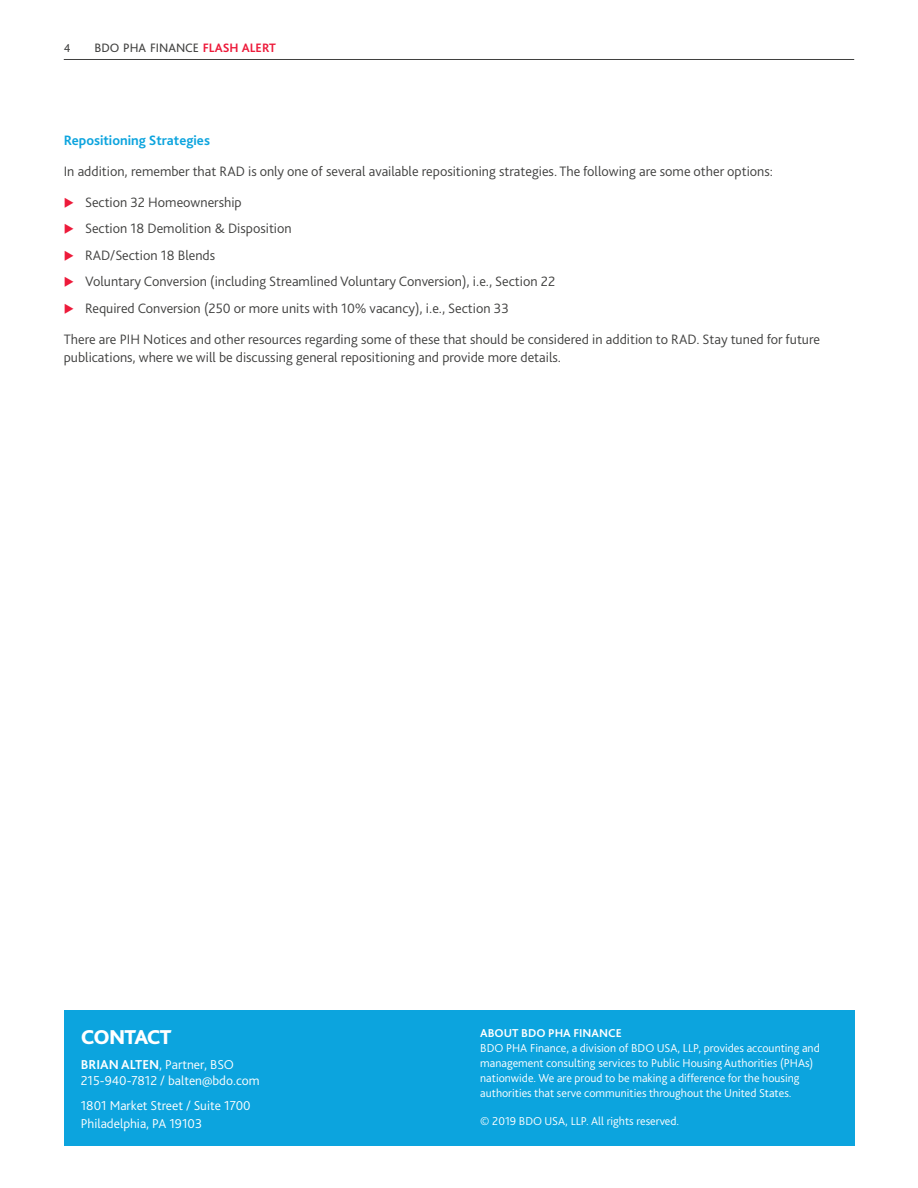
<style>
.page{position:relative;width:918px;height:1188px;background:#fff}
.page>*{position:absolute;margin:0;border:0;box-sizing:border-box;transform-origin:0 0}
.Section_Headers{font:800 21px "Bliss Pro";letter-spacing:-.04em;color:#fff}
.Body_copy{font:300 14.25px/18px "Bliss Pro";color:#414140}
.Body_copy-2{font:700 14.25px "Bliss Pro";color:#0ca4de}
.Body_copy_no_space{font:300 13.5px/16.5px "Bliss Pro";color:#fff}
.Body_11{font:12.75px "Bliss Pro";color:#414140}
.Body_copy_no_space-2{font:300 12px/15px "Bliss Pro";color:#fff}
.Body_11-2{font:12px "Bliss Pro";color:#414140}
.s1{font-weight:700;color:#ed1a3a}
.s2{font-weight:700}
</style>
<div class="page">
<div style="left:64px;top:1011px;width:790px;height:135px;background:#0ca4de"></div>
<hr style="left:64px;top:59px;width:790px;height:1px;background:#414140">
<p class="Body_11-2" style="left:64px;top:41px;width:8px">4</p>
<p class="Body_11" style="left:94px;top:40px;width:183px">BDO PHA FINANCE <span class="s1">FLASH ALERT</span></p>
<p class="Body_copy-2" style="left:64px;top:132px;width:148px">Repositioning Strategies</p>
<p class="Body_copy" style="left:64px;top:162px;width:711px">In addition, remember that RAD is only one of several available repositioning strategies. The following are some other options:</p>
<p class="Body_copy" style="left:85px;top:193px;width:158px">Section 32 Homeownership</p>
<p class="Body_copy" style="left:85px;top:219px;width:208px">Section 18 Demolition &amp; Disposition</p>
<p class="Body_copy" style="left:85px;top:246px;width:132px">RAD/Section 18 Blends</p>
<p class="Body_copy" style="left:85px;top:272px;width:472px">Voluntary Conversion (including Streamlined Voluntary Conversion), i.e., Section 22</p>
<p class="Body_copy" style="left:85px;top:299px;width:425px">Required Conversion (250 or more units with 10% vacancy), i.e., Section 33</p>
<p class="Body_copy" style="left:64px;top:329px;width:758px">There are PIH Notices and other resources regarding some of these that should be considered in addition to RAD. Stay tuned for future publications, where we will be discussing general repositioning and provide more details.</p>
<p class="Section_Headers" style="left:81px;top:1024px;width:92px">CONTACT</p>
<p class="Body_copy_no_space" style="left:81px;top:1056px;width:180px"><span class="s2">BRIAN ALTEN</span>, Partner, BSO<br>215-940-7812 / balten@bdo.com</p>
<p class="Body_copy_no_space" style="left:81px;top:1097px;width:171px;line-height:18px">1801 Market Street / Suite 1700<br>Philadelphia, PA 19103</p>
<p class="Body_copy_no_space-2" style="left:480px;top:1025px;width:341px"><span class="s2">ABOUT BDO PHA FINANCE<br></span>BDO PHA Finance, a division of BDO USA, LLP, provides accounting and management consulting services to Public Housing Authorities (PHAs) nationwide. We are proud to be making a difference for the housing authorities that serve communities throughout the United States.</p>
<p class="Body_copy_no_space-2" style="left:480px;top:1113px;width:201px">© 2019 BDO USA, LLP. All rights reserved.</p>
</div>
